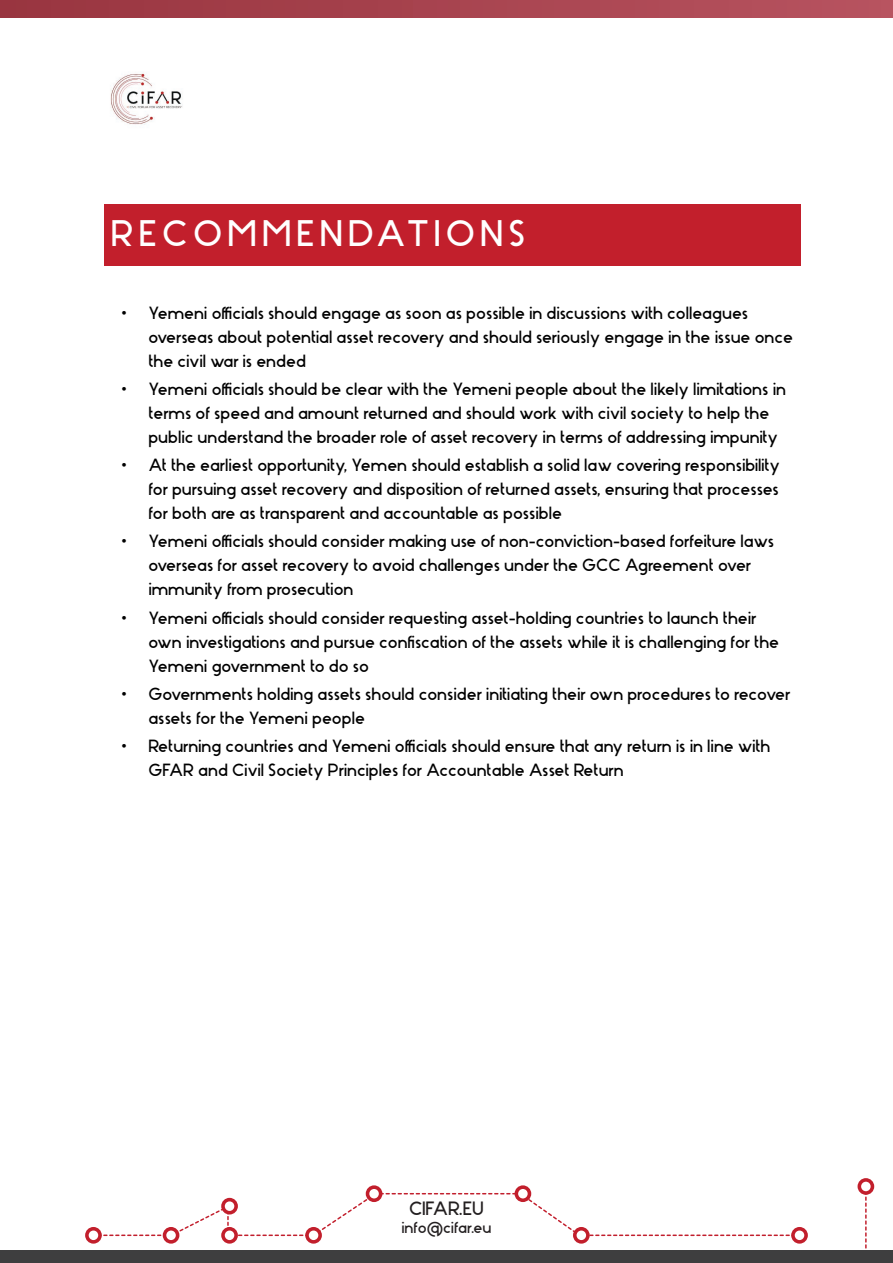
<style>
.page{position:relative;width:893px;height:1263px;background:#fff}
.page>*{position:absolute;margin:0;border:0;box-sizing:border-box;transform-origin:0 0}
.t1{font:34.5px "Stark";letter-spacing:.15em;color:#fff}
.t2{font:18px "Stark";letter-spacing:-.01em;color:#231f20}
.t3{font:16.5px/24px "Stark";color:#000}
.t4{font:15px "Stark";color:#231f20}
</style>
<div class="page">
<svg style="left:865px;top:1196px;width:2px;height:53px"></svg>
<svg style="left:857px;top:1178px;width:17px;height:17px"></svg>
<div style="left:861px;top:1182px;width:10px;height:9px;background:#fff;border-radius:50%"></div>
<img style="left:110px;top:73px;width:73px;height:52px">
<svg style="left:96px;top:1192px;width:701px;height:45px"></svg>
<svg style="left:85px;top:1227px;width:17px;height:16px"></svg>
<div style="left:89px;top:1230px;width:9px;height:10px;background:#fff;border-radius:50%"></div>
<div style="left:163px;top:1227px;width:16px;height:16px;background:#c21f2c;border-radius:50%"></div>
<div style="left:166px;top:1230px;width:10px;height:10px;background:#fff;border-radius:50%"></div>
<svg style="left:221px;top:1227px;width:17px;height:16px"></svg>
<div style="left:225px;top:1230px;width:9px;height:10px;background:#fff;border-radius:50%"></div>
<svg style="left:221px;top:1198px;width:17px;height:16px"></svg>
<div style="left:225px;top:1201px;width:9px;height:10px;background:#fff;border-radius:50%"></div>
<svg style="left:305px;top:1227px;width:17px;height:16px"></svg>
<div style="left:309px;top:1230px;width:9px;height:10px;background:#fff;border-radius:50%"></div>
<svg style="left:366px;top:1185px;width:16px;height:17px"></svg>
<div style="left:369px;top:1189px;width:10px;height:9px;background:#fff;border-radius:50%"></div>
<svg style="left:515px;top:1185px;width:16px;height:17px"></svg>
<div style="left:518px;top:1189px;width:10px;height:9px;background:#fff;border-radius:50%"></div>
<svg style="left:573px;top:1227px;width:17px;height:16px"></svg>
<div style="left:577px;top:1230px;width:9px;height:10px;background:#fff;border-radius:50%"></div>
<svg style="left:791px;top:1227px;width:17px;height:16px"></svg>
<div style="left:795px;top:1230px;width:9px;height:10px;background:#fff;border-radius:50%"></div>
<div style="left:105px;top:204px;width:696px;height:62px;background:#c21f2c"></div>
<div style="left:0;top:0;width:893px;height:17px;background:linear-gradient(to right,#98353f,#b75360)"></div>
<div style="left:0;top:1250px;width:893px;height:13px;background:#3e3e3f"></div>
<h1 class="t1" style="left:111px;top:207px;width:416px">RECOMMENDATIONS</h1>
<p class="t3" style="left:148px;top:299px;width:646px;text-indent:-27px">• Yemeni officials should engage as soon as possible in discussions with colleagues overseas about potential asset recovery and should seriously engage in the issue once the civil war is ended</p>
<p class="t3" style="left:148px;top:376px;width:639px;text-indent:-27px">• Yemeni officials should be clear with the Yemeni people about the likely limitations in terms of speed and amount returned and should work with civil society to help the public understand the broader role of asset recovery in terms of addressing impunity</p>
<p class="t3" style="left:148px;top:452px;width:633px;text-align:justify;text-indent:-27px">• At the earliest opportunity, Yemen should establish a solid law covering responsibility for pursuing asset recovery and disposition of returned assets, ensuring that processes for both are as transparent and accountable as possible</p>
<p class="t3" style="left:148px;top:528px;width:627px;text-indent:-27px">• Yemeni officials should consider making use of non-conviction-based forfeiture laws overseas for asset recovery to avoid challenges under the GCC Agreement over immunity from prosecution</p>
<p class="t3" style="left:148px;top:604px;width:632px;text-indent:-27px">• Yemeni officials should consider requesting asset-holding countries to launch their own investigations and pursue confiscation of the assets while it is challenging for the<br>Yemeni government to do so</p>
<p class="t3" style="left:148px;top:681px;width:643px;text-indent:-27px">• Governments holding assets should consider initiating their own procedures to recover assets for the Yemeni people</p>
<p class="t3" style="left:148px;top:733px;width:624px;text-indent:-27px">• Returning countries and Yemeni officials should ensure that any return is in line with<br>GFAR and Civil Society Principles for Accountable Asset Return</p>
<p class="t2" style="left:409px;top:1194px;width:76px">CIFAR.EU</p>
<p class="t4" style="left:401px;top:1215px;width:91px">info@cifar.eu</p>
</div>
